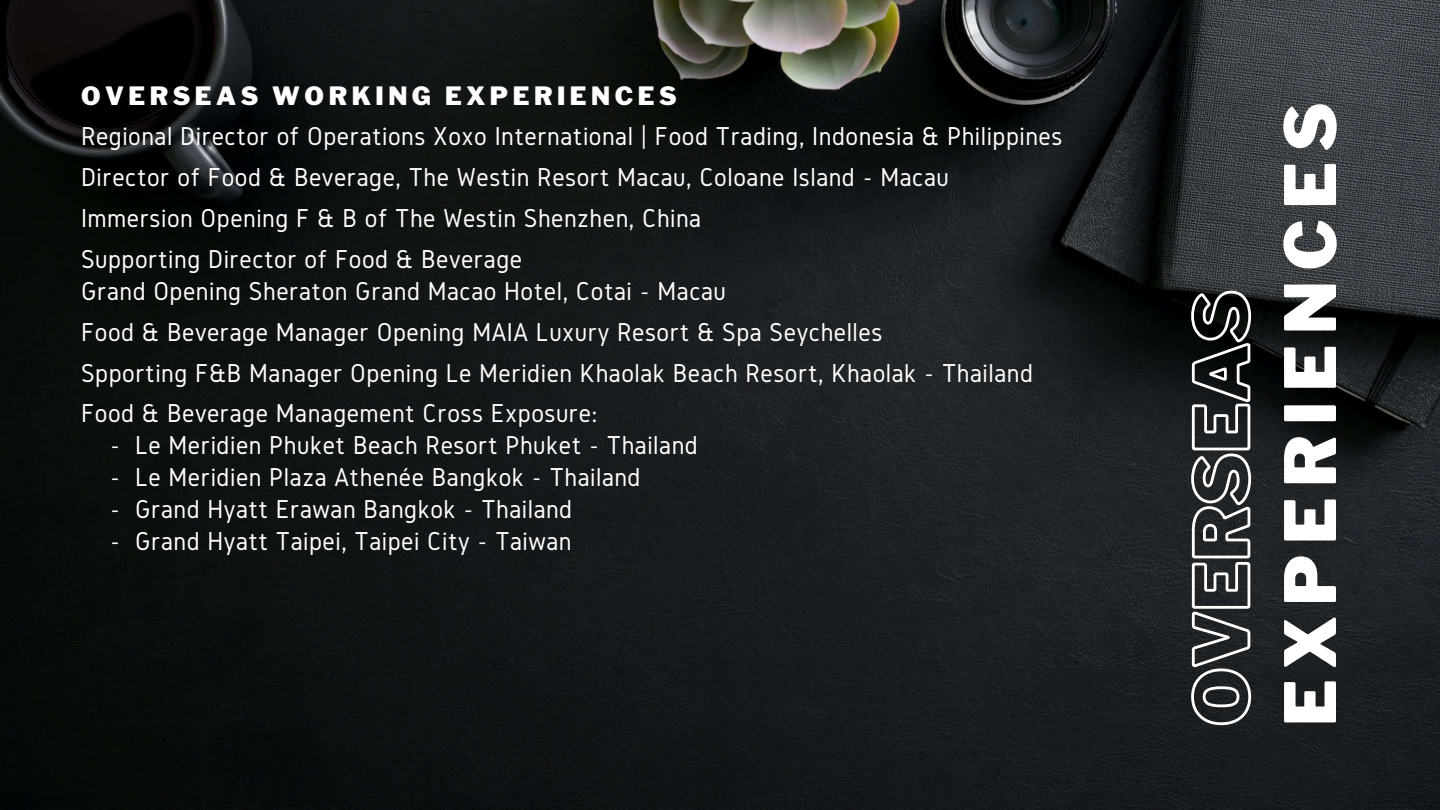
<style>
.page{position:relative;width:1440px;height:810px;background:#fff}
.page>*{position:absolute;margin:0;border:0;box-sizing:border-box;transform-origin:0 0}
.t1{font:900 70px "Libre Franklin";letter-spacing:.145em;color:#fff}
.t2{font:26.9px/41px "Gidole";letter-spacing:.02em;color:#fff}
.t3{font:900 25.1px "Libre Franklin";letter-spacing:.18em;color:#fff}
</style>
<div class="page">
<img style="left:0;top:0;width:1440px;height:810px">
<svg style="left:1189px;top:289px;width:64px;height:438px"></svg>
<p class="t3" style="left:81px;top:80px;width:597px">OVERSEAS WORKING EXPERIENCES</p>
<p class="t2" style="left:81px;top:115px;width:983px">Regional Director of Operations Xoxo International | Food Trading, Indonesia &amp; Philippines Director of Food &amp; Beverage, The Westin Resort Macau, Coloane Island - Macau Immersion Opening F &amp; B of The Westin Shenzhen, China<br>Supporting Director of Food &amp; Beverage</p>
<p class="t2" style="left:81px;top:270px;width:953px">Grand Opening Sheraton Grand Macao Hotel, Cotai - Macau<br>Food &amp; Beverage Manager Opening MAIA Luxury Resort &amp; Spa Seychelles<br>Spporting F&amp;B Manager Opening Le Meridien Khaolak Beach Resort, Khaolak - Thailand Food &amp; Beverage Management Cross Exposure:</p>
<p class="t2" style="left:110px;top:424px;width:589px">- Le Meridien Phuket Beach Resort Phuket - Thailand</p>
<p class="t2" style="left:110px;top:456px;width:532px">- Le Meridien Plaza Athenée Bangkok - Thailand</p>
<p class="t2" style="left:110px;top:488px;width:464px">- Grand Hyatt Erawan Bangkok - Thailand</p>
<p class="t2" style="left:110px;top:520px;width:463px">- Grand Hyatt Taipei, Taipei City - Taiwan</p>
<h1 class="t1" style="left:1268px;top:726px;width:625px;rotate:-90deg">EXPERIENCES</h1>
</div>
